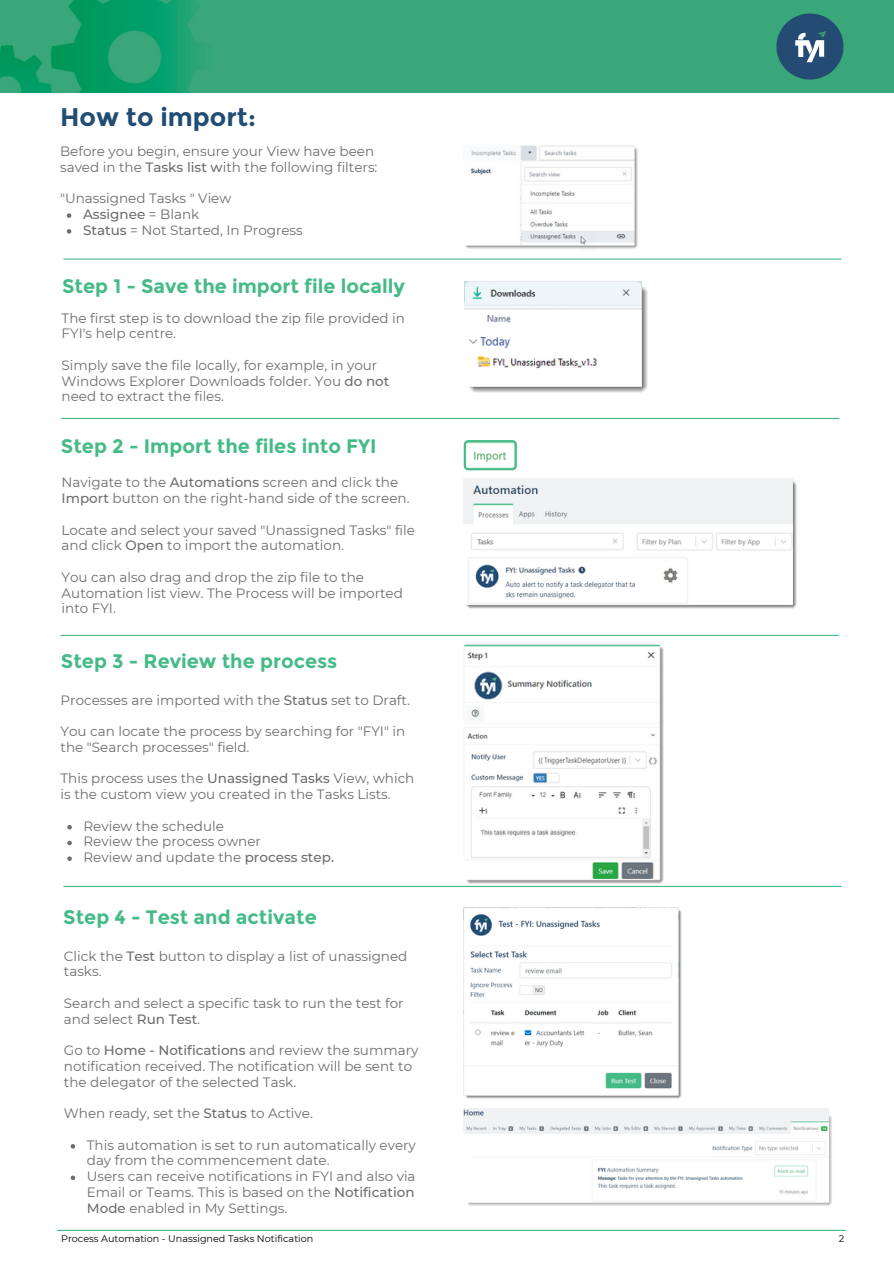
<style>
.page{position:relative;width:894px;height:1264px;background:#fff}
.page>*{position:absolute;margin:0;border:0;box-sizing:border-box;transform-origin:0 0}
.t1{font:700 25.5px "Montserrat";color:#214d74}
.t2{font:700 19.5px "Montserrat";color:#44bb87}
.t3{font:13.5px/15.8px "Montserrat";color:#6d6d6d}
.t4{font:500 13.5px "Montserrat";color:#6d6d6d}
.t5{font:9.6px "Montserrat";color:#000}
.s1{font-weight:500}
.s2{font-weight:400}
</style>
<div class="page">
<hr style="left:57px;top:1229px;width:788px;height:1px;background:#44bb87">
<hr style="left:61px;top:418px;width:777px;height:1px;background:#44bb87">
<img style="left:0;top:0;width:893px;height:93px">
<img style="left:776px;top:13px;width:66px;height:67px">
<hr style="left:61px;top:635px;width:777px;height:1px;background:#44bb87">
<hr style="left:64px;top:885px;width:776px;height:2px;background:#44bb87">
<svg style="left:463px;top:440px;width:53px;height:30px"></svg>
<img style="left:463px;top:907px;width:219px;height:192px">
<img style="left:467px;top:1112px;width:365px;height:94px">
<img style="left:463px;top:1108px;width:365px;height:93px">
<hr style="left:64px;top:258px;width:776px;height:2px;background:#44bb87">
<img style="left:465px;top:145px;width:173px;height:104px">
<img style="left:463px;top:478px;width:334px;height:131px">
<img style="left:463px;top:644px;width:203px;height:242px">
<img style="left:464px;top:281px;width:184px;height:112px">
<svg style="left:67px;top:213px;width:4px;height:5px"></svg>
<svg style="left:67px;top:229px;width:4px;height:4px"></svg>
<svg style="left:67px;top:825px;width:5px;height:4px"></svg>
<svg style="left:67px;top:840px;width:5px;height:5px"></svg>
<svg style="left:67px;top:856px;width:5px;height:5px"></svg>
<svg style="left:71px;top:1144px;width:4px;height:4px"></svg>
<svg style="left:71px;top:1175px;width:4px;height:4px"></svg>
<p class="t1" style="left:60px;top:101px;width:197px">How to import:</p>
<h2 class="t3" style="left:60px;top:143px;width:319px">Before you begin, ensure your View have been saved in the <span class="s1">Tasks list w</span>ith the following filters:</h2>
<h3 class="t3" style="left:60px;top:190px;width:173px">"Unassigned Tasks " View</h3>
<h3 class="t4" style="left:83px;top:206px;width:118px">Assignee <span class="s2">= Blank</span></h3>
<p class="t3" style="left:83px;top:222px;width:221px"><span class="s1">Status</span> = Not Started, In Progress</p>
<h3 class="t2" style="left:62px;top:274px;width:344px">Step 1 - Save the import file locally</h3>
<p class="t3" style="left:62px;top:310px;width:345px">The first step is to download the zip file provided in<br>FYI's help centre.</p>
<h2 class="t3" style="left:62px;top:357px;width:329px">Simply save the file locally, for example, in your<br>Windows Explorer Downloads folder. You <span class="s1">do not </span>need to extract the files.</h2>
<p class="t2" style="left:61px;top:434px;width:317px">Step 2 - Import the files into FYI</p>
<h3 class="t3" style="left:62px;top:474px;width:349px">Navigate to the <span class="s1">Automations</span> screen and click the<br><span class="s1">Import</span> button on the right-hand side of the screen.</h3>
<h3 class="t3" style="left:62px;top:522px;width:355px">Locate and select your saved "Unassigned Tasks" file and click <span class="s1">Open</span> to import the automation.</h3>
<p class="t3" style="left:62px;top:569px;width:343px">You can also drag and drop the zip file to the<br>Automation list view. The Process will be imported into FYI.</p>
<p class="t2" style="left:61px;top:649px;width:278px">Step 3 - Review the process</p>
<p class="t3" style="left:61px;top:691px;width:351px">Processes are imported with the <span class="s1">Status</span> set to Draft.</p>
<h2 class="t3" style="left:61px;top:723px;width:346px">You can locate the process by searching for "FYI" in the "Search processes" field.</h2>
<h3 class="t3" style="left:61px;top:770px;width:355px">This process uses the <span class="s1">Unassigned Tasks</span> View, which is the custom view you created in the Tasks Lists.</h3>
<h3 class="t3" style="left:83px;top:817px;width:142px">Review the schedule</h3>
<h3 class="t3" style="left:83px;top:833px;width:179px">Review the process owner</h3>
<h3 class="t3" style="left:83px;top:849px;width:252px">Review and update the <span class="s1">process step.</span></h3>
<p class="t2" style="left:63px;top:905px;width:255px">Step 4 - Test and activate</p>
<p class="t3" style="left:64px;top:947px;width:345px">Click the <span class="s1">Test</span> button to display a list of unassigned tasks.</p>
<p class="t3" style="left:64px;top:995px;width:341px">Search and select a specific task to run the test for and select <span class="s1">Run Test</span>.</p>
<p class="t3" style="left:64px;top:1042px;width:356px">Go to <span class="s1">Home - Notifications</span> and review the summary notification received. The notification will be sent to the delegator of the selected Task.</p>
<p class="t3" style="left:64px;top:1105px;width:250px">When ready, set the <span class="s1">Status</span> to Active.</p>
<p class="t3" style="left:87px;top:1136px;width:330px">This automation is set to run automatically every day from the commencement date.</p>
<p class="t3" style="left:87px;top:1168px;width:330px;text-align:justify">Users can receive notifications in FYI and also via Email or Teams. This is based on the <span class="s1">Notification Mode</span> enabled in My Settings.</p>
<p class="t5" style="left:61px;top:1232px;width:254px">Process Automation - Unassigned Tasks Notification</p>
<p class="t5" style="left:838px;top:1232px;width:7px">2</p>
</div>
